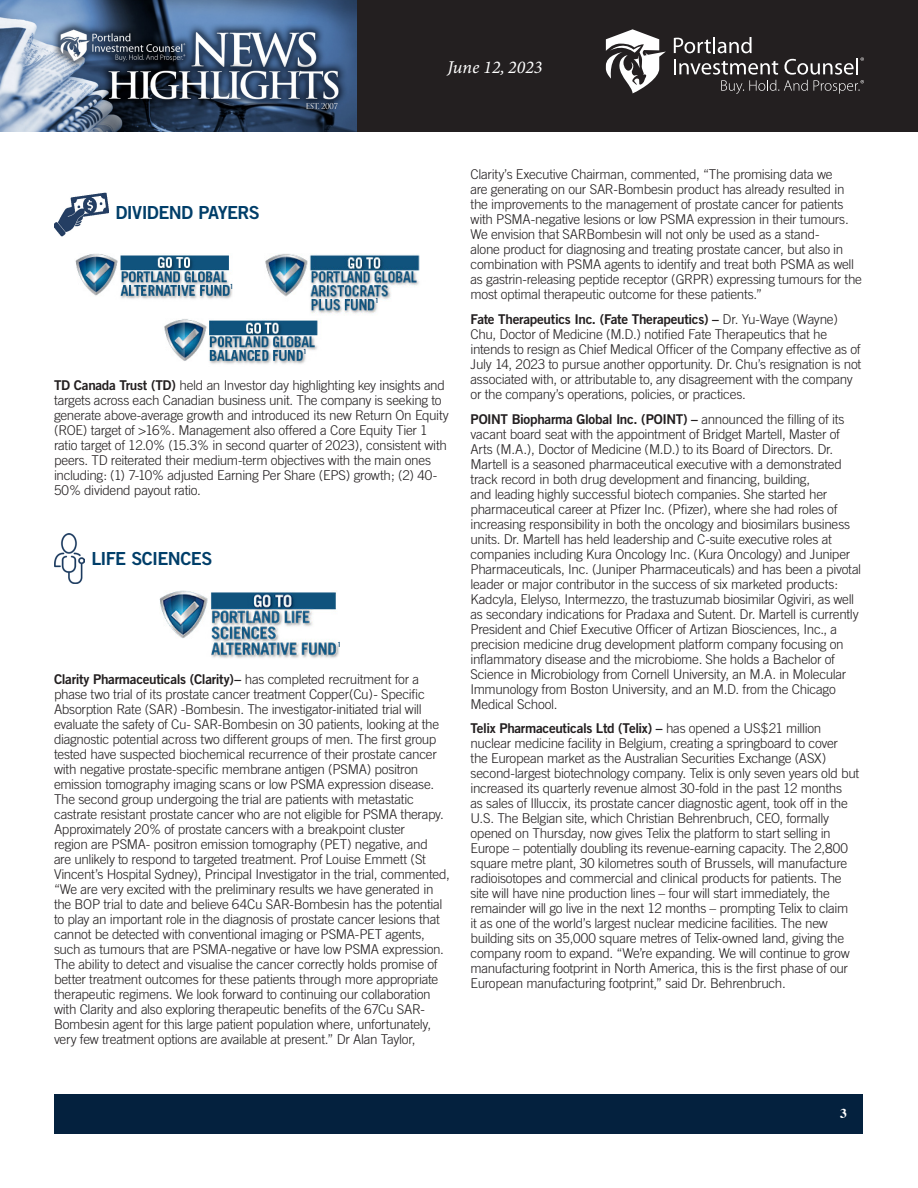
<style>
.page{position:relative;width:918px;height:1188px;background:#fff}
.page>*{position:absolute;margin:0;border:0;box-sizing:border-box;transform-origin:0 0}
.Article_-_Body{font:18px "Trade Gothic Bold Two";letter-spacing:-.035em;color:#003e69}
.t1{font:italic 18px "Minion Variable Concept";color:#fff}
.Article_-_Body-2{font:300 13.5px/15px "Trade Gothic";letter-spacing:-.02em;color:#231f20}
.t2{font:700 13.5px "Times";color:#fff}
.t3{font:7.05px "Trade Gothic Bold Cond Twenty";color:#003e69}
.s1{font-family:"Trade Gothic Bold Two";font-weight:400}
</style>
<div class="page">
<div style="left:356px;top:0;width:562px;height:132px;background:#231f20"></div>
<img style="left:0;top:0;width:356px;height:132px">
<svg style="left:674px;top:37px;width:190px;height:57px"></svg>
<svg style="left:606px;top:29px;width:60px;height:64px"></svg>
<div style="left:55px;top:1094px;width:808px;height:39px;background:#04213e"></div>
<img style="left:54px;top:192px;width:55px;height:45px">
<img style="left:75px;top:254px;width:158px;height:45px">
<img style="left:265px;top:254px;width:155px;height:60px">
<img style="left:164px;top:319px;width:154px;height:45px">
<img style="left:54px;top:533px;width:31px;height:51px">
<img style="left:160px;top:591px;width:179px;height:67px">
<h1 class="t1" style="left:447px;top:55px;width:97px">June 12, 2023</h1>
<p class="Article_-_Body" style="left:115px;top:201px;width:146px">DIVIDEND PAYERS</p>
<p class="t3" style="left:230px;top:282px;width:5px">1</p>
<p class="t3" style="left:376px;top:296px;width:5px">1</p>
<p class="t3" style="left:303px;top:347px;width:5px">1</p>
<p class="Article_-_Body-2" style="left:54px;top:378px;width:396px"><span class="s1">TD Canada Trust (TD)</span> held an Investor day highlighting key insights and targets across each Canadian business unit. The company is seeking to generate above-average growth and introduced its new Return On Equity (ROE) target of &gt;16%. Management also offered a Core Equity Tier 1 ratio target of 12.0% (15.3% in second quarter of 2023), consistent with peers. TD reiterated their medium-term objectives with the main ones including: (1) 7-10% adjusted Earning Per Share (EPS) growth; (2) 40- 50% dividend payout ratio.</p>
<p class="Article_-_Body" style="left:91px;top:548px;width:122px">LIFE SCIENCES</p>
<p class="t3" style="left:338px;top:640px;width:5px">1</p>
<p class="Article_-_Body-2" style="left:54px;top:672px;width:397px"><span class="s1">Clarity Pharmaceuticals (Clarity)–</span> has completed recruitment for a phase two trial of its prostate cancer treatment Copper(Cu)- Specific Absorption Rate (SAR) -Bombesin. The investigator-initiated trial will evaluate the safety of Cu- SAR-Bombesin on 30 patients, looking at the diagnostic potential across two different groups of men. The first group tested have suspected biochemical recurrence of their prostate cancer with negative prostate-specific membrane antigen (PSMA) positron emission tomography imaging scans or low PSMA expression disease.<br>The second group undergoing the trial are patients with metastatic castrate resistant prostate cancer who are not eligible for PSMA therapy.<br>Approximately 20% of prostate cancers with a breakpoint cluster<br>region are PSMA- positron emission tomography (PET) negative, and<br>are unlikely to respond to targeted treatment. Prof Louise Emmett (St Vincent’s Hospital Sydney), Principal Investigator in the trial, commented, “We are very excited with the preliminary results we have generated in the BOP trial to date and believe 64Cu SAR-Bombesin has the potential to play an important role in the diagnosis of prostate cancer lesions that cannot be detected with conventional imaging or PSMA-PET agents, such as tumours that are PSMA-negative or have low PSMA expression.<br>The ability to detect and visualise the cancer correctly holds promise of better treatment outcomes for these patients through more appropriate therapeutic regimens. We look forward to continuing our collaboration with Clarity and also exploring therapeutic benefits of the 67Cu SAR-Bombesin agent for this large patient population where, unfortunately, very few treatment options are available at present.” Dr Alan Taylor,</p>
<p class="Article_-_Body-2" style="left:471px;top:167px;width:393px">Clarity’s Executive Chairman, commented, “The promising data we<br>are generating on our SAR-Bombesin product has already resulted in the improvements to the management of prostate cancer for patients with PSMA-negative lesions or low PSMA expression in their tumours.<br>We envision that SARBombesin will not only be used as a stand-<br>alone product for diagnosing and treating prostate cancer, but also in combination with PSMA agents to identify and treat both PSMA as well as gastrin-releasing peptide receptor (GRPR) expressing tumours for the most optimal therapeutic outcome for these patients.”</p>
<p class="Article_-_Body-2" style="left:471px;top:311px;width:392px"><span class="s1">Fate Therapeutics Inc. (Fate Therapeutics) –</span> Dr. Yu-Waye (Wayne)<br>Chu, Doctor of Medicine (M.D.) notified Fate Therapeutics that he intends to resign as Chief Medical Officer of the Company effective as of July 14, 2023 to pursue another opportunity. Dr. Chu’s resignation is not associated with, or attributable to, any disagreement with the company or the company’s operations, policies, or practices.</p>
<p class="Article_-_Body-2" style="left:471px;top:411px;width:392px"><span class="s1">POINT Biopharma Global Inc. (POINT) –</span> announced the filling of its vacant board seat with the appointment of Bridget Martell, Master of Arts (M.A.), Doctor of Medicine (M.D.) to its Board of Directors. Dr.<br>Martell is a seasoned pharmaceutical executive with a demonstrated track record in both drug development and financing, building,<br>and leading highly successful biotech companies. She started her pharmaceutical career at Pfizer Inc. (Pfizer), where she had roles of increasing responsibility in both the oncology and biosimilars business units. Dr. Martell has held leadership and C-suite executive roles at companies including Kura Oncology Inc. (Kura Oncology) and Juniper Pharmaceuticals, Inc. (Juniper Pharmaceuticals) and has been a pivotal leader or major contributor in the success of six marketed products:<br>Kadcyla, Elelyso, Intermezzo, the trastuzumab biosimilar Ogiviri, as well as secondary indications for Pradaxa and Sutent. Dr. Martell is currently President and Chief Executive Officer of Artizan Biosciences, Inc., a precision medicine drug development platform company focusing on inflammatory disease and the microbiome. She holds a Bachelor of Science in Microbiology from Cornell University, an M.A. in Molecular Immunology from Boston University, and an M.D. from the Chicago Medical School.</p>
<p class="Article_-_Body-2" style="left:471px;top:721px;width:390px"><span class="s1">Telix Pharmaceuticals Ltd (Telix) –</span> has opened a US$21 million nuclear medicine facility in Belgium, creating a springboard to cover<br>the European market as the Australian Securities Exchange (ASX) second-largest biotechnology company. Telix is only seven years old but increased its quarterly revenue almost 30-fold in the past 12 months<br>as sales of Illuccix, its prostate cancer diagnostic agent, took off in the U.S. The Belgian site, which Christian Behrenbruch, CEO, formally opened on Thursday, now gives Telix the platform to start selling in Europe – potentially doubling its revenue-earning capacity. The 2,800 square metre plant, 30 kilometres south of Brussels, will manufacture radioisotopes and commercial and clinical products for patients. The site will have nine production lines – four will start immediately, the remainder will go live in the next 12 months – prompting Telix to claim<br>it as one of the world’s largest nuclear medicine facilities. The new building sits on 35,000 square metres of Telix-owned land, giving the company room to expand. “We’re expanding. We will continue to grow manufacturing footprint in North America, this is the first phase of our European manufacturing footprint,” said Dr. Behrenbruch.</p>
<p class="t2" style="left:840px;top:1100px;width:8px">3</p>
</div>
